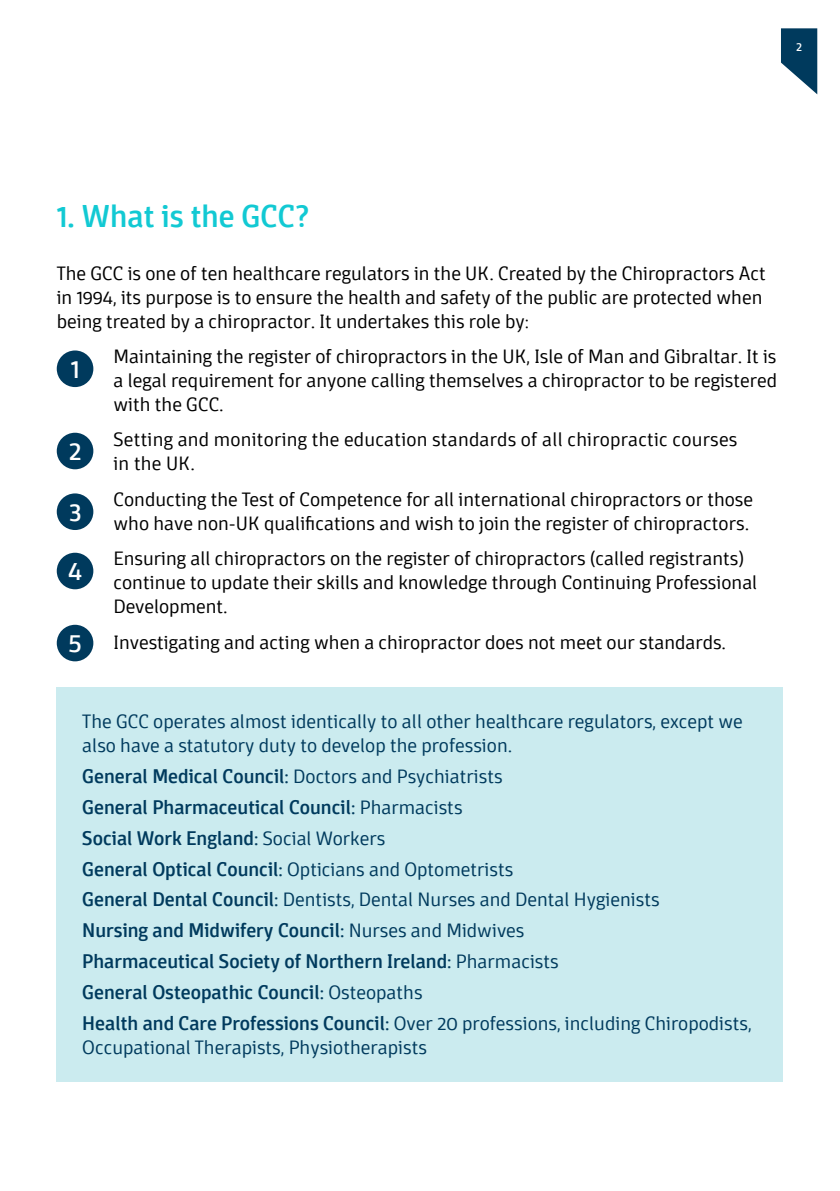
<style>
.page{position:relative;width:840px;height:1191px;background:#fff}
.page>*{position:absolute;margin:0;border:0;box-sizing:border-box;transform-origin:0 0}
.t1{font:500 32px "Domotika";color:#12c9d3}
.t2{font:26.8px "Domotika";color:#fff}
.t3{font:300 20px/24px "Domotika";color:#000}
.t4{font:500 20px/30.8px "Domotika";color:#003a5d}
.t5{font:300 20px/24px "Domotika";color:#003a5d}
.t6{font:12.6px "Domotika";color:#fff}
.s1{font-weight:300}
</style>
<div class="page">
<div style="left:57px;top:687px;width:725px;height:394px;background:#cbebef"></div>
<svg style="left:781px;top:28px;width:35px;height:65px"></svg>
<div style="left:57px;top:350px;width:36px;height:37px;background:#003a5d;border-radius:50%"></div>
<div style="left:57px;top:433px;width:36px;height:36px;background:#003a5d;border-radius:50%"></div>
<div style="left:57px;top:493px;width:36px;height:37px;background:#003a5d;border-radius:50%"></div>
<div style="left:57px;top:553px;width:36px;height:36px;background:#003a5d;border-radius:50%"></div>
<div style="left:57px;top:625px;width:36px;height:36px;background:#003a5d;border-radius:50%"></div>
<p class="t6" style="left:795px;top:40px;width:8px">2</p>
<h1 class="t1" style="left:57px;top:197px;width:254px">1. What is the GCC?</h1>
<p class="t3" style="left:57px;top:261px;width:710px">The GCC is one of ten healthcare regulators in the UK. Created by the Chiropractors Act in 1994, its purpose is to ensure the health and safety of the public are protected when being treated by a chiropractor. It undertakes this role by:</p>
<p class="t3" style="left:113px;top:344px;width:664px;text-align:justify">Maintaining the register of chiropractors in the UK, Isle of Man and Gibraltar. It is a legal requirement for anyone calling themselves a chiropractor to be registered with the GCC.</p>
<p class="t3" style="left:113px;top:428px;width:625px">Setting and monitoring the education standards of all chiropractic courses in the UK.</p>
<p class="t3" style="left:113px;top:487px;width:640px">Conducting the Test of Competence for all international chiropractors or those who have non-UK qualifications and wish to join the register of chiropractors.</p>
<p class="t3" style="left:113px;top:546px;width:645px">Ensuring all chiropractors on the register of chiropractors (called registrants) continue to update their skills and knowledge through Continuing Professional<br>Development.</p>
<p class="t3" style="left:113px;top:630px;width:613px">Investigating and acting when a chiropractor does not meet our standards.</p>
<h2 class="t2" style="left:71px;top:352px;width:10px">1</h2>
<h2 class="t2" style="left:69px;top:435px;width:14px">2</h2>
<h2 class="t2" style="left:69px;top:495px;width:14px">3</h2>
<h2 class="t2" style="left:68px;top:555px;width:16px">4</h2>
<h2 class="t2" style="left:69px;top:627px;width:15px">5</h2>
<p class="t5" style="left:82px;top:710px;width:661px">The GCC operates almost identically to all other healthcare regulators, except we also have a statutory duty to develop the profession.</p>
<p class="t4" style="left:82px;top:761px;width:670px">General Medical Council: <span class="s1">Doctors and Psychiatrists<br></span>General Pharmaceutical Council: <span class="s1">Pharmacists<br></span>Social Work England: <span class="s1">Social Workers<br></span>General Optical Council: <span class="s1">Opticians and Optometrists<br></span>General Dental Council: <span class="s1">Dentists, Dental Nurses and Dental Hygienists<br></span>Nursing and Midwifery Council: <span class="s1">Nurses and Midwives<br></span>Pharmaceutical Society of Northern Ireland: <span class="s1">Pharmacists<br></span>General Osteopathic Council: <span class="s1">Osteopaths<br></span>Health and Care Professions Council: <span class="s1">Over 20 professions, including Chiropodists,</span></p>
<p class="t5" style="left:82px;top:1035px;width:346px">Occupational Therapists, Physiotherapists</p>
</div>
